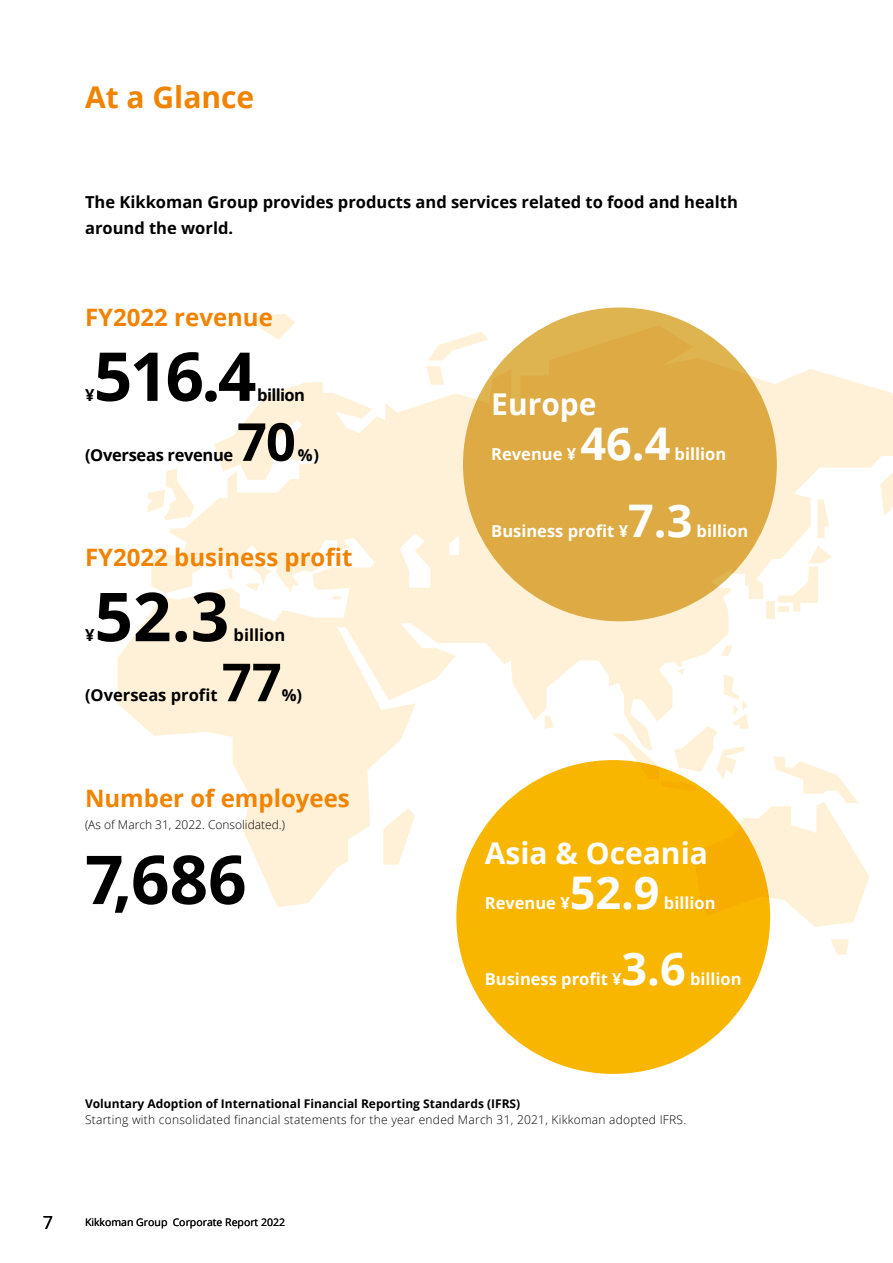
<style>
.page{position:relative;width:893px;height:1263px;background:#fff}
.page>*{position:absolute;margin:0;border:0;box-sizing:border-box;transform-origin:0 0}
.t1{font:700 67.5px "Open Sans";color:#000}
.t2{font:700 52.5px "Open Sans";color:#000}
.t3{font:700 45px "Open Sans";color:#fff}
.t4{font:700 30px "Open Sans";color:#fff}
.t5{font:700 30px "Open Sans";color:#f08300}
.t6{font:700 24px "Open Sans";color:#f08300}
.t7{font:18px "Open Sans";color:#000}
.t8{font:700 16.5px/25.5px "Open Sans";color:#000}
.t9{font:700 16.5px "Open Sans";color:#fff}
.t10{font:700 16.5px "Open Sans";letter-spacing:-.02em;color:#000}
.t11{font:700 16.5px "Open Sans";letter-spacing:-.04em;color:#000}
.t12{font:300 12px "Open Sans";letter-spacing:.02em;color:#000}
.t13{font:700 12px "Open Sans";color:#000}
.t14{font:300 12px "Open Sans";color:#000}
.t15{font:10.5px "Open Sans";color:#000}
</style>
<div class="page">
<svg style="left:118px;top:338px;width:775px;height:569px"></svg>
<svg style="left:148px;top:468px;width:46px;height:52px"></svg>
<svg style="left:255px;top:314px;width:40px;height:26px"></svg>
<svg style="left:227px;top:560px;width:5px;height:18px"></svg>
<svg style="left:247px;top:583px;width:12px;height:8px"></svg>
<svg style="left:333px;top:596px;width:9px;height:3px"></svg>
<svg style="left:428px;top:332px;width:61px;height:28px"></svg>
<svg style="left:426px;top:366px;width:18px;height:19px"></svg>
<svg style="left:817px;top:500px;width:12px;height:38px"></svg>
<svg style="left:778px;top:545px;width:54px;height:67px"></svg>
<div style="left:778px;top:606px;width:11px;height:5px;background:#fef1d7"></div>
<div style="left:767px;top:601px;width:8px;height:18px;background:#fef1d7"></div>
<svg style="left:721px;top:645px;width:12px;height:11px"></svg>
<svg style="left:612px;top:668px;width:257px;height:259px"></svg>
<svg style="left:830px;top:939px;width:19px;height:15px"></svg>
<div style="left:463px;top:307px;width:314px;height:314px;background:linear-gradient(to right,#ddab46,#ddab46);border-radius:50%"></div>
<div style="left:456px;top:760px;width:314px;height:314px;background:#f8b600;border-radius:50%"></div>
<h3 class="t5" style="left:85px;top:76px;width:171px">At a Glance</h3>
<p class="t8" style="left:85px;top:189px;width:654px">The Kikkoman Group provides products and services related to food and health around the world.</p>
<h3 class="t6" style="left:85px;top:300px;width:189px">FY2022 revenue</h3>
<h1 class="t1" style="left:94px;top:329px;width:164px">516.4</h1>
<p class="t11" style="left:257px;top:383px;width:49px">billion</p>
<p class="t8" style="left:85px;top:382px;width:11px">¥</p>
<h2 class="t2" style="left:237px;top:405px;width:60px">70</h2>
<p class="t10" style="left:85px;top:443px;width:150px">(Overseas revenue</p>
<p class="t8" style="left:298px;top:442px;width:23px">%)</p>
<h3 class="t6" style="left:85px;top:540px;width:269px">FY2022 business profit</h3>
<h1 class="t1" style="left:94px;top:569px;width:136px">52.3</h1>
<p class="t8" style="left:85px;top:622px;width:11px">¥</p>
<p class="t8" style="left:234px;top:622px;width:53px">billion</p>
<h2 class="t2" style="left:222px;top:645px;width:61px">77</h2>
<p class="t8" style="left:85px;top:682px;width:134px">(Overseas profit</p>
<p class="t8" style="left:282px;top:682px;width:22px">%)</p>
<h3 class="t6" style="left:85px;top:781px;width:266px">Number of employees</h3>
<p class="t14" style="left:85px;top:816px;width:201px">(As of March 31, 2022. Consolidated.)</p>
<h1 class="t1" style="left:85px;top:832px;width:163px">7,686</h1>
<h3 class="t4" style="left:491px;top:383px;width:107px">Europe</h3>
<p class="t9" style="left:491px;top:442px;width:86px">Revenue ¥</p>
<h3 class="t3" style="left:580px;top:412px;width:91px">46.4</h3>
<p class="t9" style="left:675px;top:442px;width:53px">billion</p>
<h3 class="t3" style="left:628px;top:488px;width:66px">7.3</h3>
<p class="t9" style="left:491px;top:519px;width:138px">Business profit ¥</p>
<p class="t9" style="left:697px;top:519px;width:53px">billion</p>
<h3 class="t4" style="left:485px;top:831px;width:225px">Asia &amp; Oceania</h3>
<p class="t9" style="left:485px;top:891px;width:86px">Revenue ¥</p>
<h3 class="t3" style="left:570px;top:860px;width:91px">52.9</h3>
<p class="t9" style="left:664px;top:891px;width:53px">billion</p>
<h3 class="t3" style="left:622px;top:937px;width:66px">3.6</h3>
<p class="t9" style="left:485px;top:967px;width:138px">Business profit ¥</p>
<p class="t9" style="left:690px;top:967px;width:53px">billion</p>
<p class="t13" style="left:85px;top:1095px;width:437px">Voluntary Adoption of International Financial Reporting Standards (IFRS)</p>
<p class="t12" style="left:85px;top:1112px;width:603px">Starting with consolidated financial statements for the year ended March 31, 2021, Kikkoman adopted IFRS.</p>
<p class="t7" style="left:43px;top:1210px;width:12px">7</p>
<p class="t15" style="left:85px;top:1215px;width:202px">Kikkoman Group Corporate Report 2022</p>
</div>
